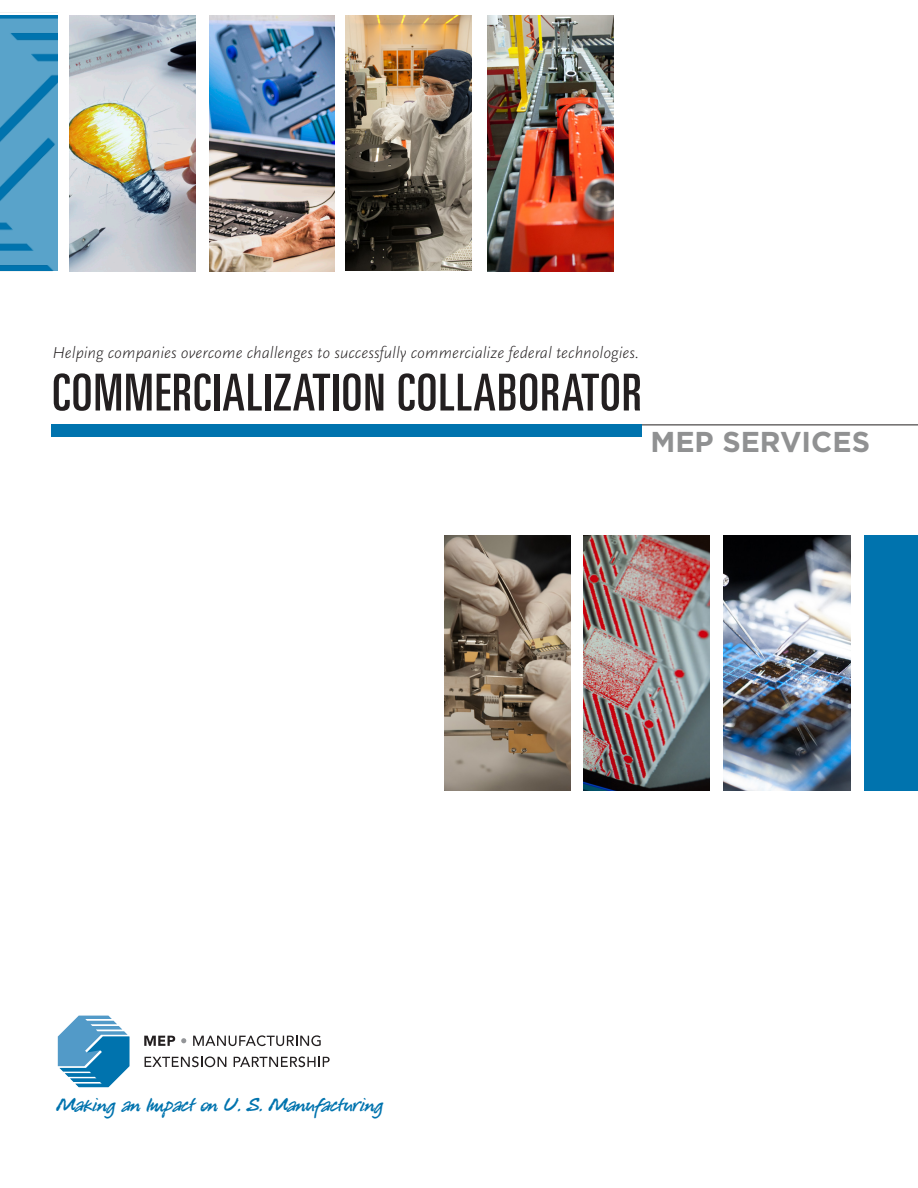
<style>
.page{position:relative;width:918px;height:1188px;background:#fff}
.page>*{position:absolute;margin:0;border:0;box-sizing:border-box;transform-origin:0 0}
.t1{font:ultra-condensed 51px "Univers LT Std";letter-spacing:.025em;color:#231f20}
.t2{font:700 28.65px "Gotham";color:#909192}
.t3{font:21px "P22 Freely";color:#0073ae}
._3__Header{font:italic 300 16.5px "Scala Sans OT";color:#231f20}
</style>
<div class="page">
<img style="left:70px;top:16px;width:126px;height:255px">
<img style="left:209px;top:16px;width:126px;height:255px">
<img style="left:487px;top:16px;width:126px;height:255px">
<hr style="left:52px;top:425px;width:866px;height:1px;background:#231f20">
<div style="left:52px;top:425px;width:590px;height:12px;background:#0073ae"></div>
<svg style="left:58px;top:1016px;width:71px;height:71px"></svg>
<svg style="left:144px;top:1036px;width:31px;height:10px"></svg>
<svg style="left:181px;top:1038px;width:5px;height:5px"></svg>
<svg style="left:193px;top:1035px;width:128px;height:11px"></svg>
<svg style="left:145px;top:1056px;width:81px;height:11px"></svg>
<svg style="left:234px;top:1056px;width:96px;height:11px"></svg>
<img style="left:723px;top:535px;width:128px;height:256px">
<img style="left:584px;top:535px;width:126px;height:256px">
<div style="left:865px;top:535px;width:53px;height:256px;background:#0073ae"></div>
<img style="left:445px;top:535px;width:126px;height:256px">
<img style="left:346px;top:16px;width:126px;height:255px">
<img style="left:0;top:12px;width:57px;height:260px">
<p class="_3__Header" style="left:52px;top:343px;width:588px">Helping companies overcome challenges to successfully commercialize federal technologies.</p>
<p class="t1" style="left:52px;top:363px;width:591px">COMMERCIALIZATION COLLABORATOR</p>
<p class="t2" style="left:650px;top:423px;width:221px">MEP SERVICES</p>
<p class="t3" style="left:56px;top:1094px;width:328px">Making an Impact on U. S. Manufacturing</p>
</div>
